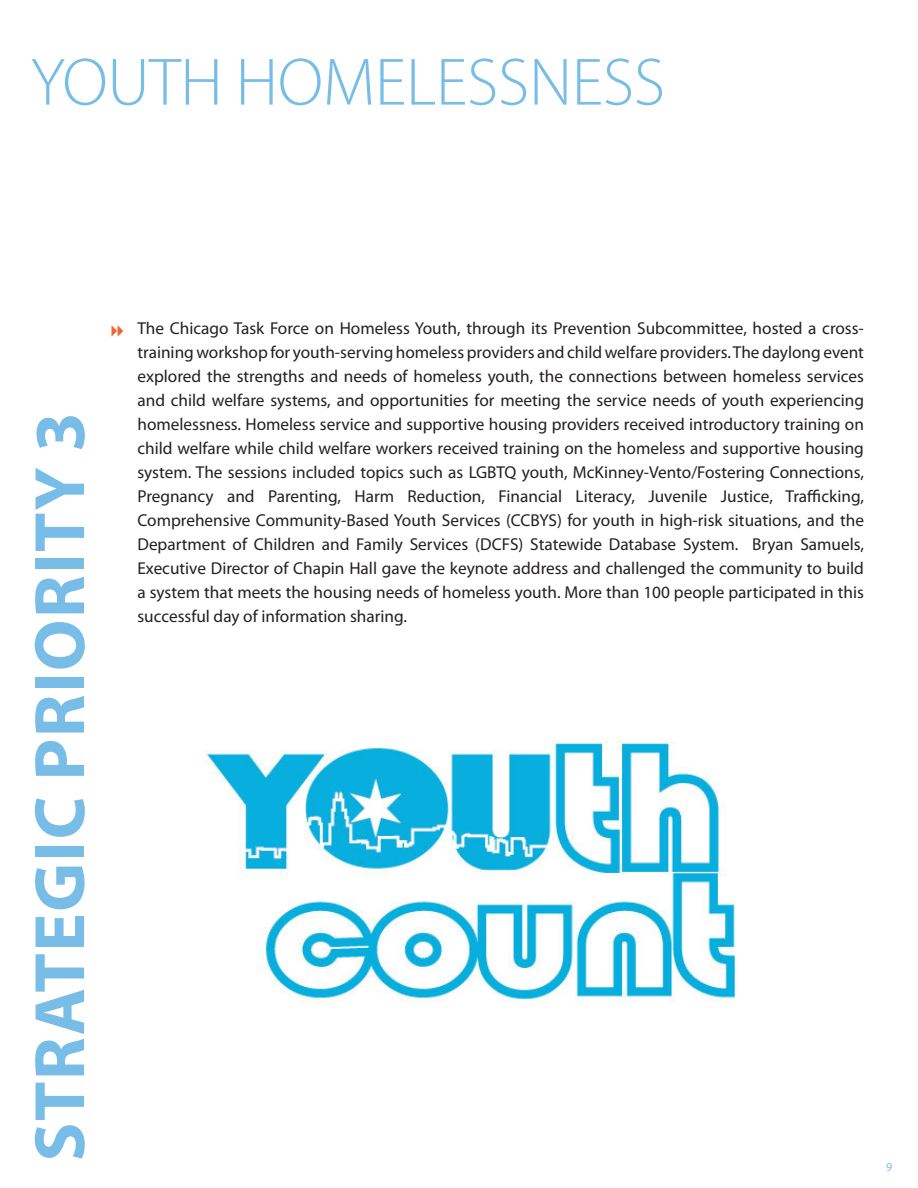
<style>
.page{position:relative;width:918px;height:1188px;background:#fff}
.page>*{position:absolute;margin:0;border:0;box-sizing:border-box;transform-origin:0 0}
.t1{font:700 72px "Myriad Pro";letter-spacing:.02em;color:#78bde8}
.t2{font:300 67.5px "Myriad Pro";letter-spacing:-.005em;color:#78bde8}
.t3{font:17.25px/24px "Myriad Pro";color:#231f20;text-align:justify}
.t4{font:12px "Myriad Pro";color:#78bde8}
</style>
<div class="page">
<img style="left:204px;top:741px;width:531px;height:262px">
<p class="t2" style="left:31px;top:45px;width:636px">YOUTH HOMELESSNESS</p>
<p class="t1" style="left:13px;top:1161px;width:751px;rotate:-90deg">STRATEGIC PRIORITY 3</p>
<p class="t3" style="left:137px;top:316px;width:728px">The Chicago Task Force on Homeless Youth, through its Prevention Subcommittee, hosted a cross&shy;training workshop for youth-serving homeless providers and child welfare providers. The daylong event explored the strengths and needs of homeless youth, the connections between homeless services and child welfare systems, and opportunities for meeting the service needs of youth experiencing homelessness. Homeless service and supportive housing providers received introductory training on child welfare while child welfare workers received training on the homeless and supportive housing system. The sessions included topics such as LGBTQ youth, McKinney-Vento/Fostering Connections, Pregnancy and Parenting, Harm Reduction, Financial Literacy, Juvenile Justice, Trafficking, Comprehensive Community-Based Youth Services (CCBYS) for youth in high-risk situations, and the Department of Children and Family Services (DCFS) Statewide Database System. Bryan Samuels, Executive Director of Chapin Hall gave the keynote address and challenged the community to build a system that meets the housing needs of homeless youth. More than 100 people participated in this successful day of information sharing.</p>
<p class="t4" style="left:886px;top:1160px;width:8px">9</p>
</div>
